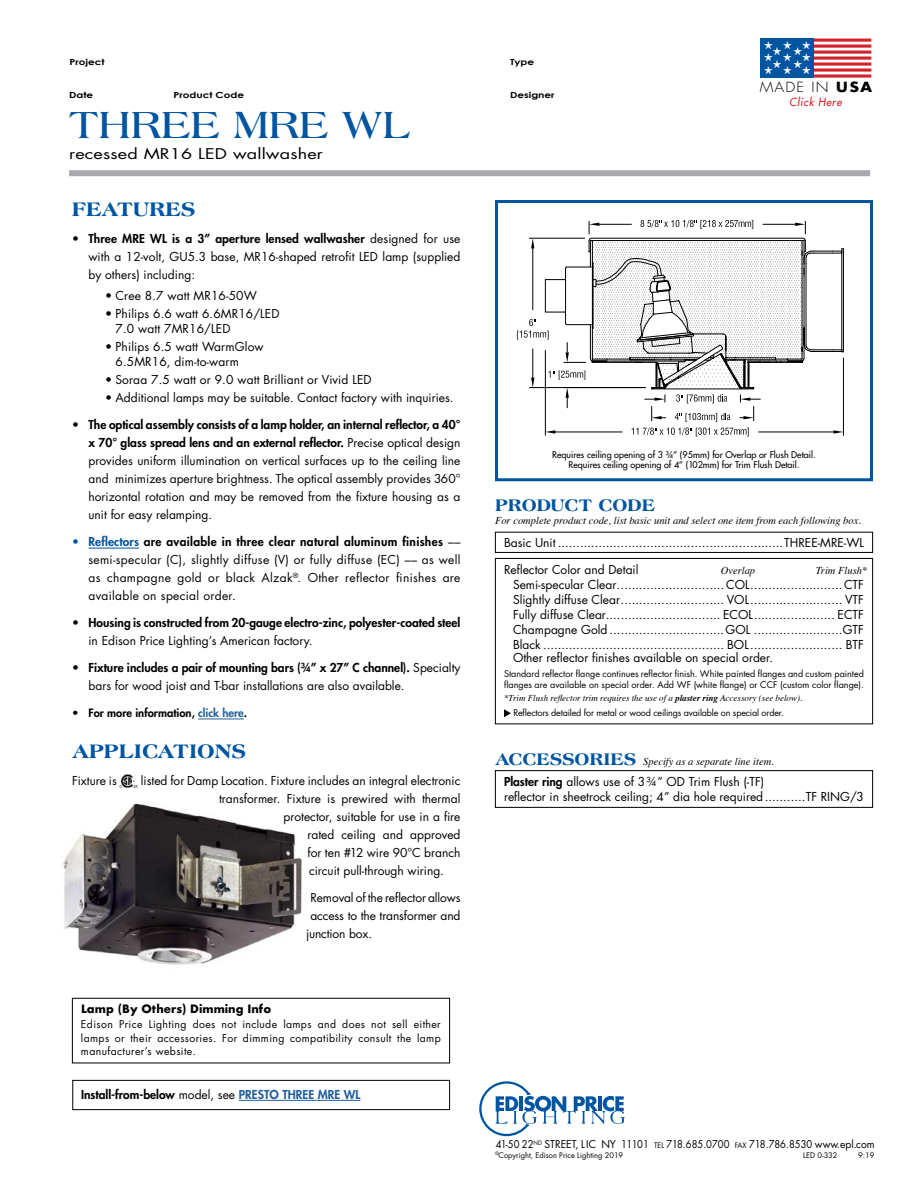
<style>
.page{position:relative;width:918px;height:1188px;background:#fff}
.page>*{position:absolute;margin:0;border:0;box-sizing:border-box;transform-origin:0 0}
.t1{font:700 40.65px "Americana";color:#0055a1}
.t2{font:800 21px "Americana";color:#0055a1}
.t3{font:800 18px "Americana";color:#0055a1}
.t4{font:14.4px "Futura";letter-spacing:.01em;color:#000;scale:1.25 1}
.t5{font:300 13.65px "Futura";letter-spacing:.08em;color:#000;scale:1.11 1}
.t6{font:12px/18px "Futura";color:#000;text-align:justify}
.t7{font:800 12px "Futura";color:#000}
.t8{font:800 11.25px "Futura";color:#000}
.t9{font:700 11.25px "Futura";color:#000}
.t10{font:italic 10.95px "Futura";letter-spacing:.05em;color:#d2232a}
.t11{font:10.65px/12.9px "Monotype Sorts";letter-spacing:.98em;color:#fff}
.t12{font:10.5px/13.5px "Futura";letter-spacing:.035em;color:#000;text-align:justify}
.t13{font:italic 10.5px "Times";color:#000}
.t14{font:10.5px "Futura";color:#000;scale:.9 1}
.t15{font:9px/10.5px "Futura";color:#000}
.t16{font:9px/10.8px "Futura";color:#000;text-align:center}
.t17{font:italic 9px "Times";color:#000}
.t18{font:9px "Futura";letter-spacing:-.02em;color:#000}
.t19{font:700 8.4px "Century Gothic";color:#000;scale:1.25 1}
.t20{font:7.5px "Futura";color:#000}
.s1{font-weight:700}
.s2{font-weight:800}
.s3{font-weight:800;color:#0055a1}
.s4{color:#215e9e}
.s5{font-weight:400}
.s6{font-family:"Americana";font-weight:800;font-style:normal;font-size:18px;color:#0055a1}
.s7{font-size:7.35px}
</style>
<div class="page">
<img style="left:63px;top:803px;width:239px;height:162px">
<div style="left:495px;top:200px;width:378px;height:281px;border:3px solid #0055a1"></div>
<hr style="left:88px;top:548px;width:51px;height:1px;background:#0055a1">
<hr style="left:198px;top:719px;width:46px;height:1px;background:#215e9e">
<img style="left:120px;top:774px;width:18px;height:14px">
<svg style="left:479px;top:1081px;width:146px;height:55px"></svg>
<svg style="left:517px;top:220px;width:327px;height:217px"></svg>
<svg style="left:504px;top:709px;width:7px;height:8px"></svg>
<div style="left:495px;top:532px;width:378px;height:21px;border:1px solid #000"></div>
<div style="left:495px;top:558px;width:378px;height:166px;border:1px solid #000"></div>
<div style="left:495px;top:770px;width:378px;height:38px;border:1px solid #000"></div>
<div style="left:72px;top:998px;width:378px;height:65px;border:1px solid #000"></div>
<div style="left:69px;top:170px;width:801px;height:6px;background:#a7a9ac"></div>
<hr style="left:813px;top:39px;width:58px;height:3px;background:#d2232a">
<hr style="left:813px;top:45px;width:58px;height:3px;background:#d2232a">
<hr style="left:813px;top:51px;width:58px;height:3px;background:#d2232a">
<hr style="left:813px;top:57px;width:58px;height:3px;background:#d2232a">
<svg style="left:814px;top:62px;width:57px;height:4px"></svg>
<svg style="left:814px;top:68px;width:57px;height:4px"></svg>
<svg style="left:814px;top:74px;width:57px;height:4px"></svg>
<div style="left:760px;top:39px;width:54px;height:39px;background:#0055a1"></div>
<div style="left:72px;top:1080px;width:378px;height:30px;border:1px solid #000"></div>
<hr style="left:239px;top:1100px;width:121px;height:1px;background:#215e9e">
<p class="t19" style="left:69px;top:56px;width:30px">Project</p>
<p class="t19" style="left:69px;top:90px;width:21px">Date</p>
<p class="t19" style="left:174px;top:90px;width:58px">Product Code</p>
<p class="t19" style="left:510px;top:90px;width:37px">Designer</p>
<p class="t19" style="left:510px;top:56px;width:21px">Type</p>
<h1 class="t1" style="left:69px;top:101px;width:343px">THREE MRE WL</h1>
<p class="t4" style="left:69px;top:144px;width:205px">recessed MR16 LED wallwasher</p>
<p class="t11" style="left:764px;top:39px;width:29px">H H</p>
<p class="t11" style="left:773px;top:45px;width:10px">H<br>H</p>
<p class="t11" style="left:794px;top:45px;width:10px">H<br>H</p>
<p class="t11" style="left:764px;top:39px;width:48px;text-align:justify;text-indent:38px">H HHH HHH</p>
<p class="t10" style="left:789px;top:95px;width:54px">Click Here</p>
<p class="t5" style="left:760px;top:78px;width:103px">MADE IN <span class="s1">USA</span></p>
<h2 class="t2" style="left:72px;top:197px;width:125px">FEATURES</h2>
<p class="t6" style="left:88px;top:230px;width:374px;text-indent:-16px"><span class="s2">• Three MRE WL is a 3” aperture lensed wallwasher</span> designed for use with a 12-volt, GU5.3 base, MR16-shaped retrofit LED lamp (supplied by others) including:</p>
<p class="t6" style="left:105px;top:287px;width:153px">• Cree 8.7 watt MR16-50W</p>
<p class="t6" style="left:116px;top:306px;width:166px;line-height:15px;text-indent:-10px">• Philips 6.6 watt 6.6MR16/LED<br>7.0 watt 7MR16/LED</p>
<p class="t6" style="left:116px;top:339px;width:150px;line-height:15px;text-indent:-10px">• Philips 6.5 watt WarmGlow<br>6.5MR16, dim-to-warm</p>
<p class="t6" style="left:105px;top:371px;width:268px">• Soraa 7.5 watt or 9.0 watt Brilliant or Vivid LED</p>
<p class="t6" style="left:105px;top:389px;width:350px">• Additional lamps may be suitable. Contact factory with inquiries.</p>
<p class="t6" style="left:88px;top:416px;width:374px;text-indent:-16px"><span class="s2">• The optical assembly consists of a lamp holder, an internal reflector, a 40° x 70° glass spread lens and an external reflector.</span> Precise optical design provides uniform illumination on vertical surfaces up to the ceiling line and minimizes aperture brightness. The optical assembly provides 360° horizontal rotation and may be removed from the fixture housing as a unit for easy relamping.</p>
<p class="t6" style="left:88px;top:533px;width:374px;text-indent:-16px"><span class="s3">• Reflectors</span> <span class="s2">are available in three clear natural aluminum finishes</span> –– semi-specular (C), slightly diffuse (V) or fully diffuse (EC) –– as well as champagne gold or black Alzak<sup>®</sup>. Other reflector finishes are available on special order.</p>
<p class="t7" style="left:72px;top:615px;width:390px">• Housing is constructed from 20-gauge electro-zinc, polyester-coated steel</p>
<p class="t6" style="left:89px;top:632px;width:226px">in Edison Price Lighting’s American factory.</p>
<p class="t6" style="left:89px;top:659px;width:374px;text-indent:-16px"><span class="s2">• Fixture includes a pair of mounting bars (¾” x 27” C channel).</span> Specialty bars for wood joist and T-bar installations are also available.</p>
<p class="t8" style="left:72px;top:706px;width:177px">• For more information, <span class="s4">click here</span>.</p>
<h2 class="t2" style="left:72px;top:738px;width:175px">APPLICATIONS</h2>
<p class="t6" style="left:72px;top:771px;width:46px">Fixture is</p>
<p class="t6" style="left:141px;top:771px;width:321px">listed for Damp Location. Fixture includes an integral electronic</p>
<p class="t6" style="left:219px;top:789px;width:243px">transformer. Fixture is prewired with thermal</p>
<p class="t6" style="left:284px;top:807px;width:179px">protector, suitable for use in a fire</p>
<p class="t6" style="left:308px;top:825px;width:154px">rated ceiling and approved</p>
<p class="t6" style="left:308px;top:843px;width:155px">for ten #12 wire 90°C branch</p>
<p class="t6" style="left:309px;top:861px;width:136px">circuit pull-through wiring.</p>
<p class="t6" style="left:311px;top:888px;width:152px">Removal of the reflector allows</p>
<p class="t6" style="left:311px;top:906px;width:152px">access to the transformer and</p>
<p class="t6" style="left:306px;top:924px;width:68px">junction box.</p>
<p class="t9" style="left:81px;top:1001px;width:192px">Lamp (By Others) Dimming Info</p>
<p class="t12" style="left:81px;top:1017px;width:361px">Edison Price Lighting does not include lamps and does not sell either lamps or their accessories. For dimming compatibility consult the lamp manufacturer’s website.</p>
<p class="t7" style="left:81px;top:1086px;width:281px">Install-from-below <span class="s5">model, see</span> <span class="s4">PRESTO THREE MRE WL</span></p>
<p class="t16" style="left:552px;top:449px;width:265px">Requires ceiling opening of 3 ¾” (95mm) for Overlap or Flush Detail.<br>Requires ceiling opening of 4” (102mm) for Trim Flush Detail.</p>
<h3 class="t3" style="left:495px;top:494px;width:162px">PRODUCT CODE</h3>
<p class="t13" style="left:495px;top:512px;width:368px">For complete product code, list basic unit and select one item from each following box.</p>
<p class="t6" style="left:504px;top:533px;width:361px">Basic Unit .............................................................THREE-MRE-WL</p>
<p class="t6" style="left:504px;top:560px;width:136px">Reflector Color and Detail</p>
<p class="t13" style="left:721px;top:561px;width:36px">Overlap</p>
<p class="t13" style="left:816px;top:561px;width:53px">Trim Flush*</p>
<p class="t6" style="left:513px;top:577px;width:353px;line-height:15px">Semi-specular Clear............................. COL.........................CTF Slightly diffuse Clear............................ VOL......................... VTF Fully diffuse Clear............................... ECOL...................... ECTF Champagne Gold ...............................GOL ........................GTF Black ................................................. BOL......................... BTF</p>
<p class="t6" style="left:513px;top:649px;width:262px">Other reflector finishes available on special order.</p>
<p class="t15" style="left:504px;top:669px;width:362px">Standard reflector flange continues reflector finish. White painted flanges and custom painted flanges are available on special order. Add WF (white flange) or CCF (custom color flange).</p>
<p class="t17" style="left:504px;top:690px;width:300px">*Trim Flush reflector trim requires the use of a <span class="s1">plaster ring</span> Accessory (see below).</p>
<p class="t18" style="left:513px;top:706px;width:272px">Reflectors detailed for metal or wood ceilings available on special order.</p>
<p class="t13" style="left:495px;top:752px;width:280px"><span class="s6">ACCESSORIES</span> Specify as a separate line item.</p>
<p class="t6" style="left:504px;top:773px;width:361px;line-height:15px"><span class="s2">Plaster ring</span> allows use of 3¾” OD Trim Flush (-TF)<br>reflector in sheetrock ceiling; 4” dia hole required...........TF RING/3</p>
<p class="t14" style="left:496px;top:1137px;width:423px">41-50 22<sup>ND</sup> STREET, LIC NY 11101 <span class="s7">TEL</span> 718.685.0700 <span class="s7">FAX</span> 718.786.8530 www.epl.com</p>
<p class="t20" style="left:495px;top:1150px;width:130px"><sup>©</sup>Copyright, Edison Price Lighting 2019</p>
<p class="t20" style="left:803px;top:1150px;width:36px">LED 0-332</p>
<p class="t20" style="left:858px;top:1150px;width:18px">9:19</p>
</div>
